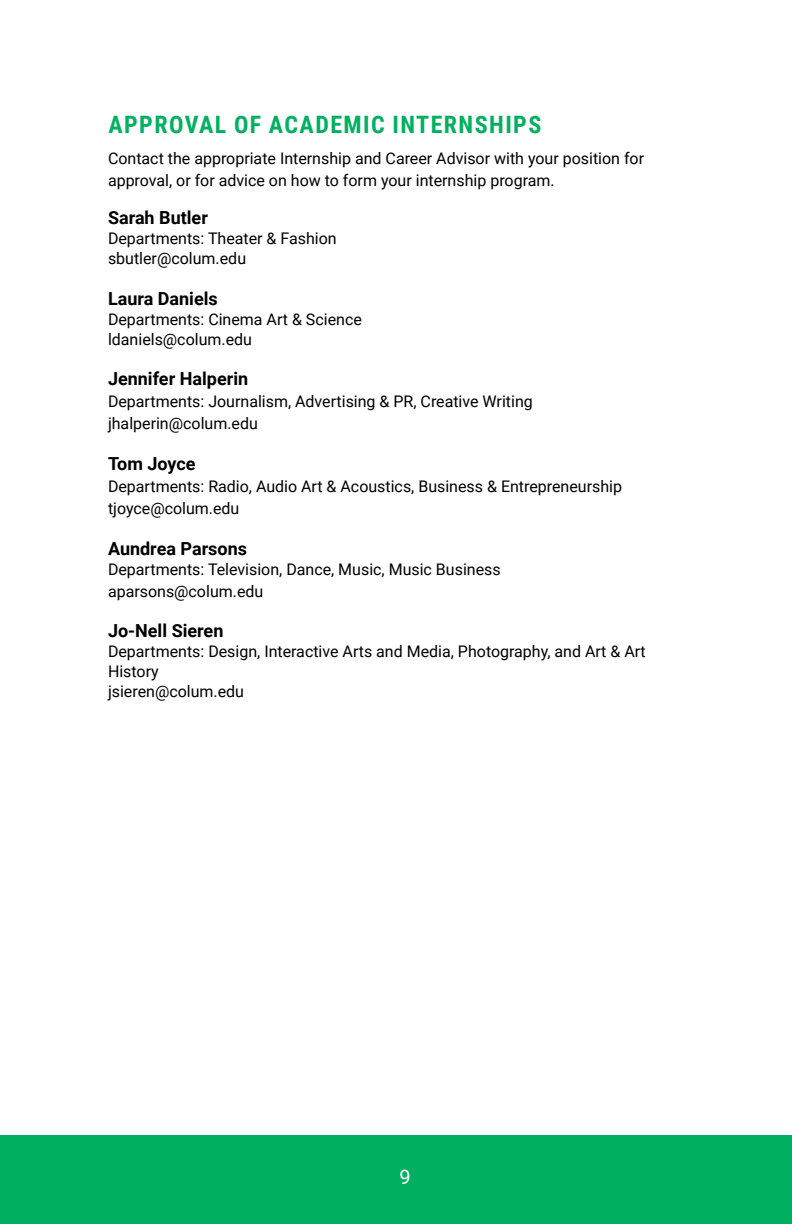
<style>
.page{position:relative;width:792px;height:1224px;background:#fff}
.page>*{position:absolute;margin:0;border:0;box-sizing:border-box;transform-origin:0 0}
.t1{font:700 24px "Roboto Condensed";letter-spacing:.06em;color:#00b060}
.t2{font:20px "Roboto";color:#fff}
.t3{font:700 18px "Roboto";color:#000}
.t4{font:16px/22px "Roboto";color:#000}
</style>
<div class="page">
<div style="left:0;top:1135px;width:792px;height:89px;background:#00b060"></div>
<h1 class="t1" style="left:108px;top:108px;width:434px">APPROVAL OF ACADEMIC INTERNSHIPS</h1>
<p class="t4" style="left:108px;top:147px;width:538px">Contact the appropriate Internship and Career Advisor with your position for approval, or for advice on how to form your internship program.</p>
<p class="t3" style="left:108px;top:205px;width:101px">Sarah Butler</p>
<p class="t4" style="left:108px;top:228px;width:230px;line-height:20px">Departments: Theater &amp; Fashion sbutler@colum.edu</p>
<p class="t3" style="left:108px;top:286px;width:111px">Laura Daniels</p>
<p class="t4" style="left:108px;top:308px;width:255px;line-height:20px">Departments: Cinema Art &amp; Science ldaniels@colum.edu</p>
<p class="t3" style="left:108px;top:366px;width:142px">Jennifer Halperin</p>
<p class="t4" style="left:108px;top:390px;width:426px">Departments: Journalism, Advertising &amp; PR, Creative Writing jhalperin@colum.edu</p>
<p class="t3" style="left:108px;top:451px;width:89px">Tom Joyce</p>
<p class="t4" style="left:108px;top:475px;width:516px">Departments: Radio, Audio Art &amp; Acoustics, Business &amp; Entrepreneurship tjoyce@colum.edu</p>
<p class="t3" style="left:108px;top:536px;width:141px">Aundrea Parsons</p>
<p class="t4" style="left:108px;top:557px;width:394px">Departments: Television, Dance, Music, Music Business aparsons@colum.edu</p>
<p class="t3" style="left:108px;top:618px;width:117px">Jo-Nell Sieren</p>
<p class="t4" style="left:108px;top:641px;width:539px;line-height:20px">Departments: Design, Interactive Arts and Media, Photography, and Art &amp; Art<br>History<br>jsieren@colum.edu</p>
<p class="t2" style="left:399px;top:1163px;width:13px">9</p>
</div>
